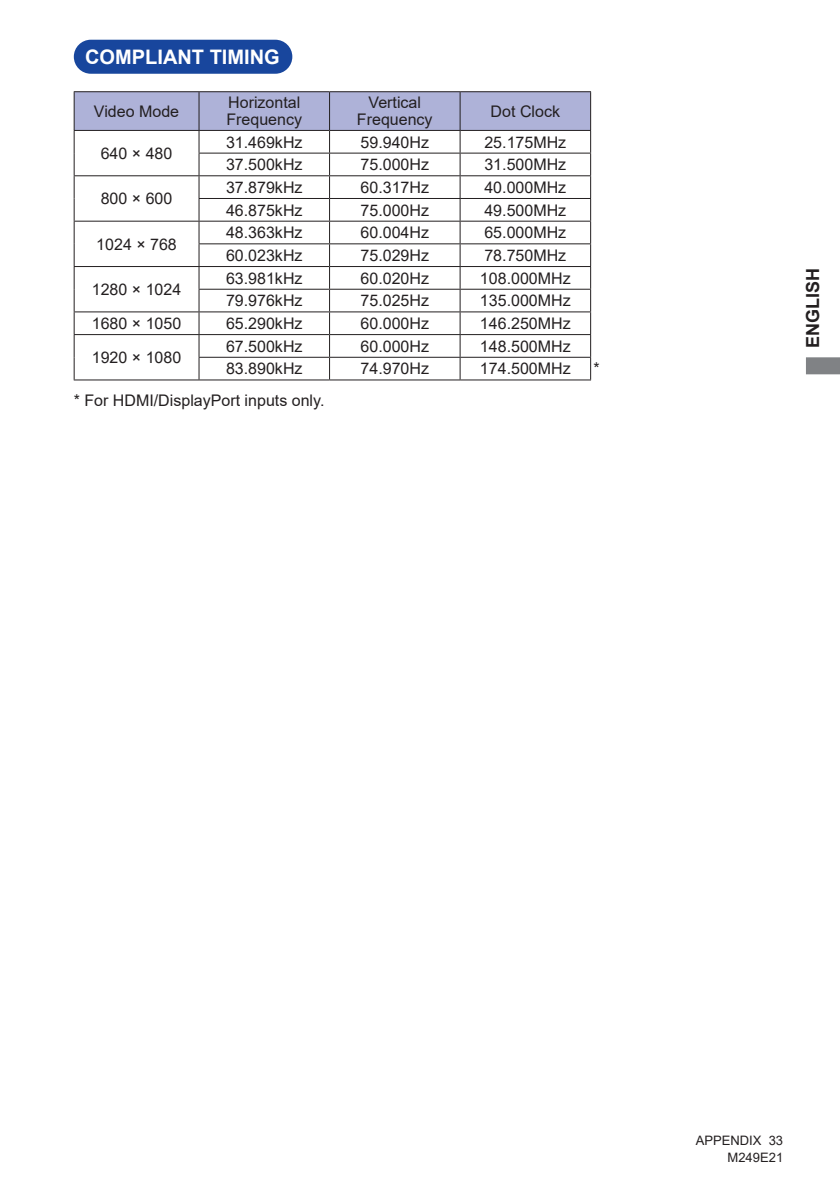
<style>
.page{position:relative;width:840px;height:1191px;background:#fff}
.page>*{position:absolute;margin:0;border:0;box-sizing:border-box;transform-origin:0 0}
.t1{font:700 20px "Arial";color:#fff}
.t2{font:700 18px "Arial";color:#231f20}
.t3{font:16px/17px "Arial";color:#231f20}
.t4{font:13px/17px "Arial";color:#231f20;text-align:right}
</style>
<div class="page">
<svg style="left:806px;top:357px;width:33px;height:17px"></svg>
<div style="left:75px;top:41px;width:216px;height:32px;background:#18469d;border-radius:16px"></div>
<div style="left:74px;top:40px;width:218px;height:34px;border:2px solid #18469d;border-radius:16px"></div>
<hr style="left:74px;top:91px;width:125px;height:1px;background:#231f20">
<hr style="left:199px;top:91px;width:130px;height:1px;background:#231f20">
<hr style="left:329px;top:91px;width:131px;height:1px;background:#231f20">
<hr style="left:460px;top:91px;width:130px;height:1px;background:#231f20">
<svg style="left:74px;top:92px;width:517px;height:287px"></svg>
<hr style="left:74px;top:379px;width:125px;height:1px;background:#231f20">
<hr style="left:199px;top:379px;width:130px;height:1px;background:#231f20">
<hr style="left:329px;top:379px;width:131px;height:1px;background:#231f20">
<hr style="left:460px;top:379px;width:130px;height:1px;background:#231f20">
<p class="t1" style="left:85px;top:43px;width:196px">COMPLIANT TIMING</p>
<p class="t3" style="left:94px;top:103px;width:87px">Video Mode</p>
<p class="t3" style="left:226px;top:94px;width:77px">Horizontal<br>Frequency</p>
<p class="t3" style="left:357px;top:94px;width:77px;text-align:center">Vertical<br>Frequency</p>
<p class="t3" style="left:490px;top:103px;width:71px">Dot Clock</p>
<p class="t3" style="left:101px;top:145px;width:73px">640 × 480</p>
<p class="t3" style="left:226px;top:133px;width:78px">31.469kHz</p>
<p class="t3" style="left:360px;top:133px;width:70px">59.940Hz</p>
<p class="t3" style="left:484px;top:133px;width:83px">25.175MHz</p>
<p class="t3" style="left:226px;top:156px;width:78px">37.500kHz</p>
<p class="t3" style="left:360px;top:156px;width:70px">75.000Hz</p>
<p class="t3" style="left:484px;top:156px;width:83px">31.500MHz</p>
<p class="t3" style="left:101px;top:190px;width:73px">800 × 600</p>
<p class="t3" style="left:96px;top:235px;width:82px">1024 × 768</p>
<p class="t3" style="left:92px;top:281px;width:91px">1280 × 1024</p>
<p class="t3" style="left:226px;top:179px;width:78px">37.879kHz</p>
<p class="t3" style="left:360px;top:179px;width:70px">60.317Hz</p>
<p class="t3" style="left:484px;top:179px;width:83px">40.000MHz</p>
<p class="t3" style="left:226px;top:201px;width:78px">46.875kHz</p>
<p class="t3" style="left:360px;top:201px;width:70px">75.000Hz</p>
<p class="t3" style="left:484px;top:201px;width:83px">49.500MHz</p>
<p class="t3" style="left:226px;top:224px;width:78px">48.363kHz</p>
<p class="t3" style="left:360px;top:224px;width:70px">60.004Hz</p>
<p class="t3" style="left:484px;top:224px;width:83px">65.000MHz</p>
<p class="t3" style="left:226px;top:247px;width:78px">60.023kHz</p>
<p class="t3" style="left:360px;top:247px;width:70px">75.029Hz</p>
<p class="t3" style="left:484px;top:247px;width:83px">78.750MHz</p>
<p class="t3" style="left:226px;top:269px;width:78px">63.981kHz</p>
<p class="t3" style="left:360px;top:269px;width:70px">60.020Hz</p>
<p class="t3" style="left:479px;top:269px;width:92px">108.000MHz</p>
<p class="t3" style="left:226px;top:292px;width:78px">79.976kHz</p>
<p class="t3" style="left:360px;top:292px;width:70px">75.025Hz</p>
<p class="t3" style="left:479px;top:292px;width:92px">135.000MHz</p>
<p class="t3" style="left:92px;top:315px;width:91px">1680 × 1050</p>
<p class="t3" style="left:226px;top:315px;width:78px">65.290kHz</p>
<p class="t3" style="left:360px;top:315px;width:70px">60.000Hz</p>
<p class="t3" style="left:479px;top:315px;width:92px">146.250MHz</p>
<p class="t3" style="left:92px;top:349px;width:91px">1920 × 1080</p>
<p class="t3" style="left:226px;top:337px;width:78px">67.500kHz</p>
<p class="t3" style="left:360px;top:337px;width:70px">60.000Hz</p>
<p class="t3" style="left:479px;top:337px;width:92px">148.500MHz</p>
<p class="t3" style="left:226px;top:360px;width:78px">83.890kHz</p>
<p class="t3" style="left:360px;top:360px;width:70px">74.970Hz</p>
<p class="t3" style="left:479px;top:360px;width:92px">174.500MHz</p>
<p class="t3" style="left:593px;top:360px;width:8px">*</p>
<p class="t3" style="left:74px;top:392px;width:252px">* For HDMI/DisplayPort inputs only.</p>
<p class="t2" style="left:799px;top:348px;width:82px;rotate:-90deg">ENGLISH</p>
<p class="t4" style="left:695px;top:1132px;width:89px">APPENDIX 33<br>M249E21</p>
</div>
